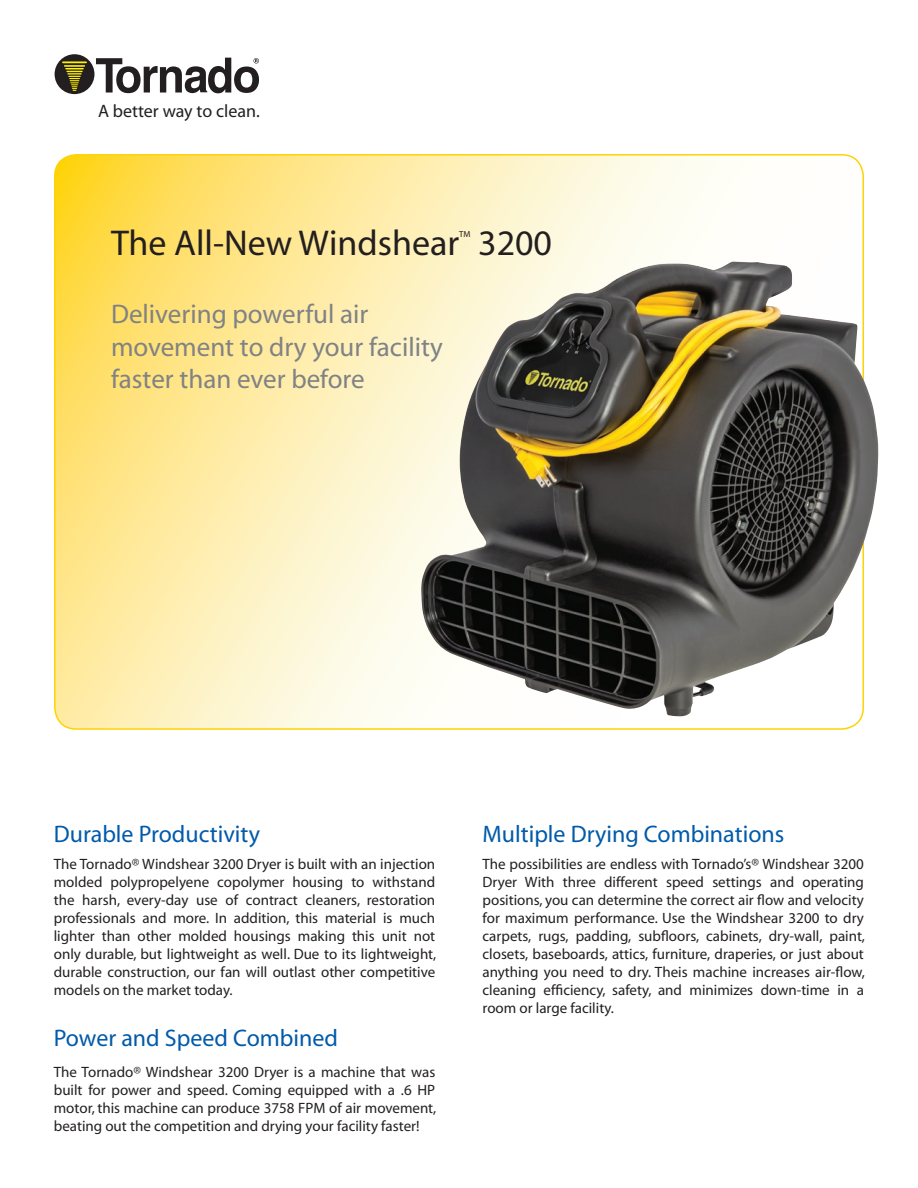
<style>
.page{position:relative;width:918px;height:1188px;background:#fff}
.page>*{position:absolute;margin:0;border:0;box-sizing:border-box;transform-origin:0 0}
.t1{font:36px "Myriad";color:#231f20}
.t2{font:27px/32.4px "Myriad";color:#808285}
.t3{font:24px "Myriad";color:#015aaa}
.t4{font:18px "Myriad";color:#231f20}
.t5{font:15px/18px "Myriad";color:#231f20;text-align:justify}
.t6{font:8.7px "Myriad";color:#231f20}
</style>
<div class="page">
<svg style="left:55px;top:155px;width:808px;height:574px;background:#feeeb0"></svg>
<img style="left:421px;top:262px;width:458px;height:454px">
<div style="left:55px;top:54px;width:39px;height:40px;background:#231f20;border-radius:50%"></div>
<svg style="left:96px;top:58px;width:163px;height:35px"></svg>
<hr style="left:63px;top:61px;width:23px;height:2px;background:#fff101">
<svg style="left:65px;top:65px;width:19px;height:26px"></svg>
<p class="t4" style="left:98px;top:102px;width:163px">A better way to clean.</p>
<p class="t1" style="left:111px;top:225px;width:350px">The All-New Windshear</p>
<p class="t6" style="left:459px;top:229px;width:13px">TM</p>
<p class="t1" style="left:478px;top:225px;width:75px">3200</p>
<p class="t2" style="left:111px;top:299px;width:333px">Delivering powerful air movement to dry your facility faster than ever before</p>
<p class="t3" style="left:54px;top:822px;width:208px">Durable Productivity</p>
<p class="t5" style="left:54px;top:856px;width:384px">The Tornado® Windshear 3200 Dryer is built with an injection molded polypropelyene copolymer housing to withstand the harsh, every-day use of contract cleaners, restoration professionals and more. In addition, this material is much lighter than other molded housings making this unit not only durable, but lightweight as well. Due to its lightweight, durable construction, our fan will outlast other competitive models on the market today.</p>
<p class="t3" style="left:54px;top:1026px;width:286px">Power and Speed Combined</p>
<p class="t5" style="left:54px;top:1064px;width:384px">The Tornado® Windshear 3200 Dryer is a machine that was built for power and speed. Coming equipped with a .6 HP motor, this machine can produce 3758 FPM of air movement, beating out the competition and drying your facility faster!</p>
<p class="t3" style="left:483px;top:822px;width:303px">Multiple Drying Combinations</p>
<p class="t5" style="left:483px;top:856px;width:384px">The possibilities are endless with Tornado’s® Windshear 3200<br>Dryer With three different speed settings and operating positions, you can determine the correct air flow and velocity for maximum performance. Use the Windshear 3200 to dry carpets, rugs, padding, subfloors, cabinets, dry-wall, paint, closets, baseboards, attics, furniture, draperies, or just about anything you need to dry. Theis machine increases air-flow, cleaning efficiency, safety, and minimizes down-time in a room or large facility.</p>
</div>
